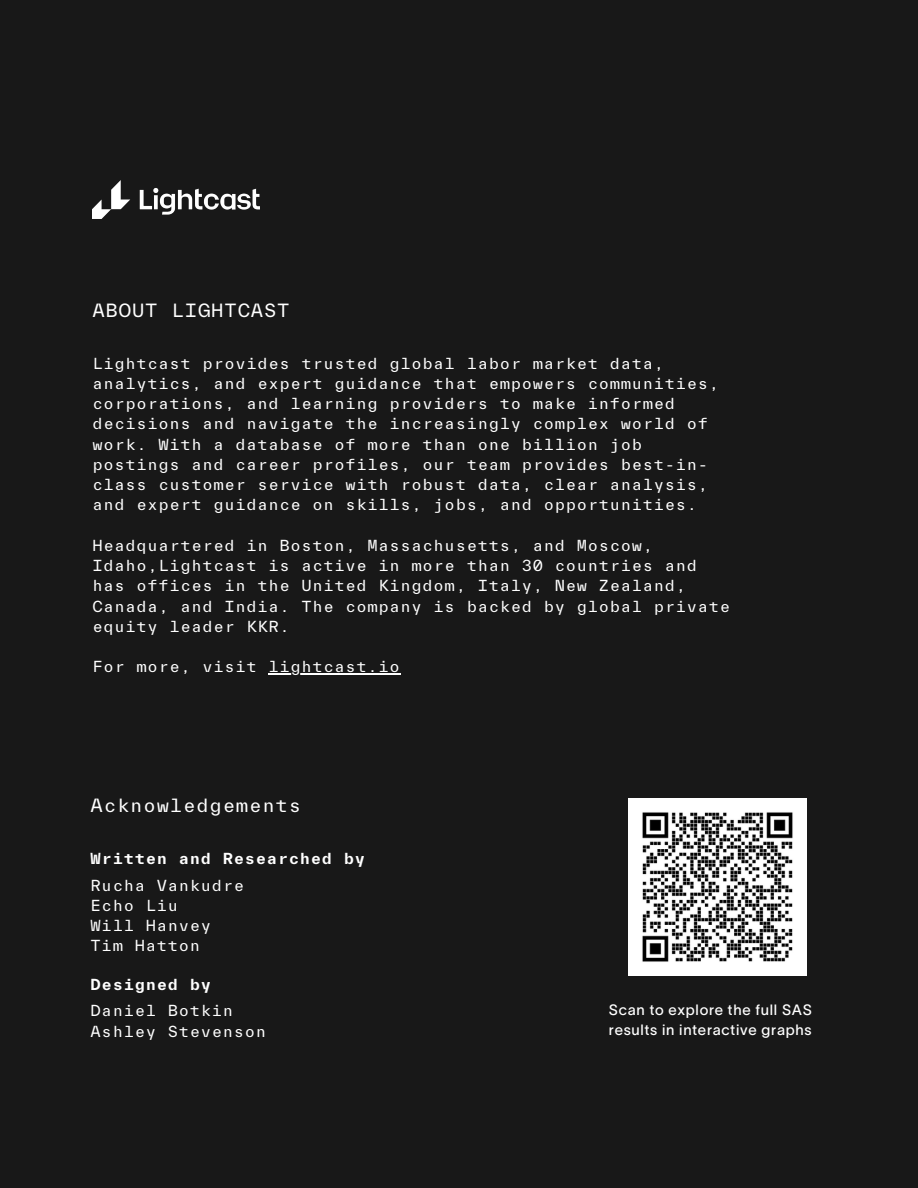
<style>
.page{position:relative;width:918px;height:1188px;background:#181818}
.page>*{position:absolute;margin:0;border:0;box-sizing:border-box;transform-origin:0 0}
.t1{font:17.7px "TWK Everett Mono";letter-spacing:.05em;color:#fff}
.t2{font:14.7px/20.2px "TWK Everett Mono";letter-spacing:.05em;color:#fff}
.t3{font:14.7px/20.2px "TWK Lausanne 400";letter-spacing:.05em;color:#fff}
.t4{font:700 14.7px "TWK Everett Mono";letter-spacing:.05em;color:#fff}
</style>
<div class="page">
<img style="left:92px;top:181px;width:168px;height:38px">
<hr style="left:269px;top:674px;width:132px;height:1px;background:#fff">
<img style="left:629px;top:798px;width:177px;height:178px">
<p class="t1" style="left:92px;top:299px;width:199px">ABOUT LIGHTCAST</p>
<p class="t2" style="left:92px;top:353px;width:628px">Lightcast provides trusted global labor market data, analytics, and expert guidance that empowers communities, corporations, and learning providers to make informed decisions and navigate the increasingly complex world of work. With a database of more than one billion job postings and career profiles, our team provides best-in&shy;class customer service with robust data, clear analysis, and expert guidance on skills, jobs, and opportunities.</p>
<p class="t2" style="left:92px;top:535px;width:639px">Headquartered in Boston, Massachusetts, and Moscow, Idaho,Lightcast is active in more than 30 countries and has offices in the United Kingdom, Italy, New Zealand, Canada, and India. The company is backed by global private equity leader KKR.</p>
<p class="t2" style="left:92px;top:656px;width:309px">For more, visit lightcast.io</p>
<p class="t1" style="left:91px;top:794px;width:212px">Acknowledgements</p>
<p class="t4" style="left:91px;top:849px;width:276px">Written and Researched by</p>
<p class="t2" style="left:91px;top:875px;width:155px">Rucha Vankudre</p>
<p class="t2" style="left:91px;top:895px;width:89px">Echo Liu</p>
<p class="t2" style="left:91px;top:915px;width:122px">Will Hanvey</p>
<p class="t2" style="left:91px;top:935px;width:111px">Tim Hatton</p>
<p class="t4" style="left:91px;top:975px;width:122px">Designed by</p>
<p class="t2" style="left:91px;top:1000px;width:144px">Daniel Botkin</p>
<p class="t2" style="left:91px;top:1021px;width:177px">Ashley Stevenson</p>
<p class="t3" style="left:609px;top:1000px;width:205px">Scan to explore the full SAS results in interactive graphs</p>
</div>
